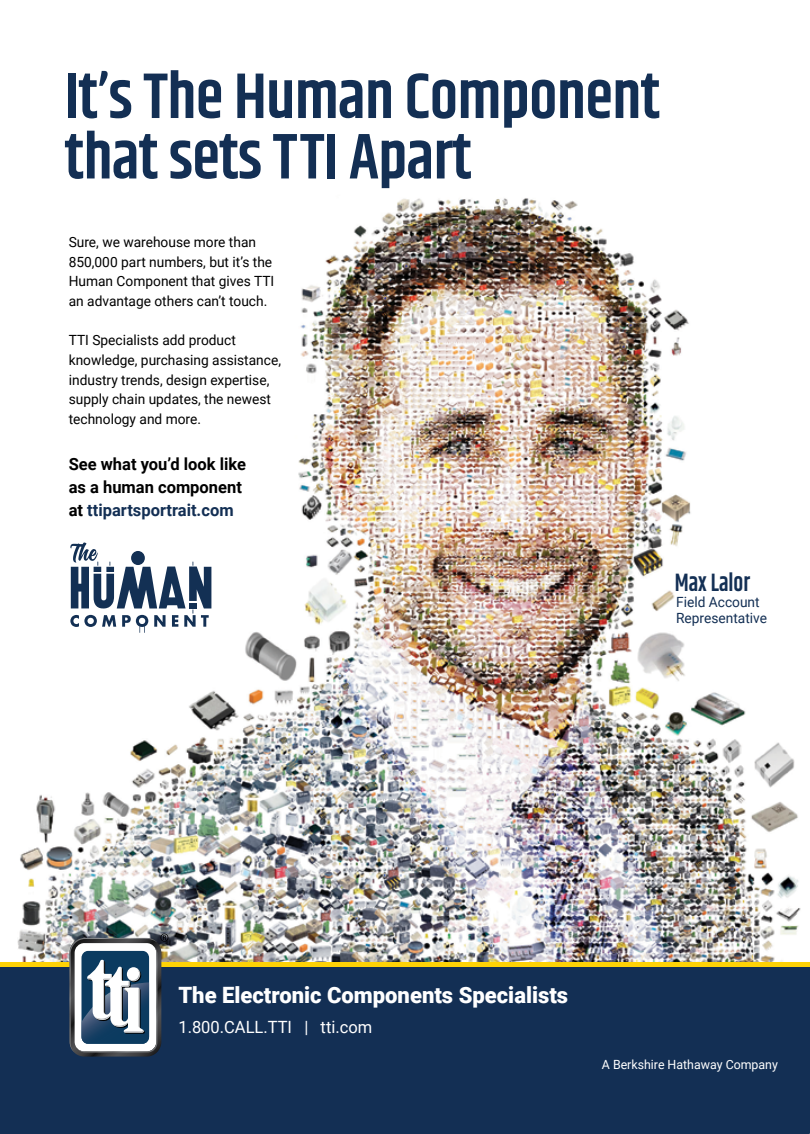
<style>
.page{position:relative;width:810px;height:1134px;background:#fff}
.page>*{position:absolute;margin:0;border:0;box-sizing:border-box;transform-origin:0 0}
.t1{font:600 64.8px/60.4px "Khand";letter-spacing:-.01em;color:#132f54}
.t2{font:600 25.35px "Khand";color:#132f54;scale:.87 1}
.t3{font:900 22.5px "Roboto";color:#fff}
.t4{font:700 16.95px/23.1px "Roboto";color:#000}
.t5{font:16.95px "Roboto";color:#fff}
.t6{font:14.1px/19.6px "Roboto";color:#000}
.t7{font:14.1px/15.5px "Roboto";color:#132f54}
.t8{font:12.6px "Roboto";color:#fff}
.s1{color:#132f54}
</style>
<div class="page">
<img style="left:18px;top:198px;width:783px;height:764px">
<div style="left:0;top:967px;width:810px;height:167px;background:#132f54"></div>
<div style="left:0;top:962px;width:810px;height:5px;background:#fed206"></div>
<svg style="left:70px;top:542px;width:141px;height:91px"></svg>
<svg style="left:70px;top:934px;width:98px;height:123px"></svg>
<h1 class="t1" style="left:65px;top:70px;width:597px">It’s The Human Component that sets TTI Apart</h1>
<p class="t6" style="left:69px;top:232px;width:207px">Sure, we warehouse more than<br>850,000 part numbers, but it’s the<br>Human Component that gives TTI an advantage others can’t touch.</p>
<p class="t6" style="left:69px;top:330px;width:214px">TTI Specialists add product knowledge, purchasing assistance, industry trends, design expertise, supply chain updates, the newest technology and more.</p>
<p class="t4" style="left:69px;top:452px;width:179px">See what you’d look like as a human component at <span class="s1">ttipartsportrait.com</span></p>
<h2 class="t2" style="left:675px;top:565px;width:88px">Max Lalor</h2>
<p class="t7" style="left:676px;top:594px;width:92px">Field Account<br>Representative</p>
<h3 class="t3" style="left:178px;top:979px;width:391px">The Electronic Components Specialists</h3>
<p class="t5" style="left:178px;top:1015px;width:195px">1.800.CALL.TTI | tti.com</p>
<p class="t8" style="left:602px;top:1055px;width:178px">A Berkshire Hathaway Company</p>
</div>
